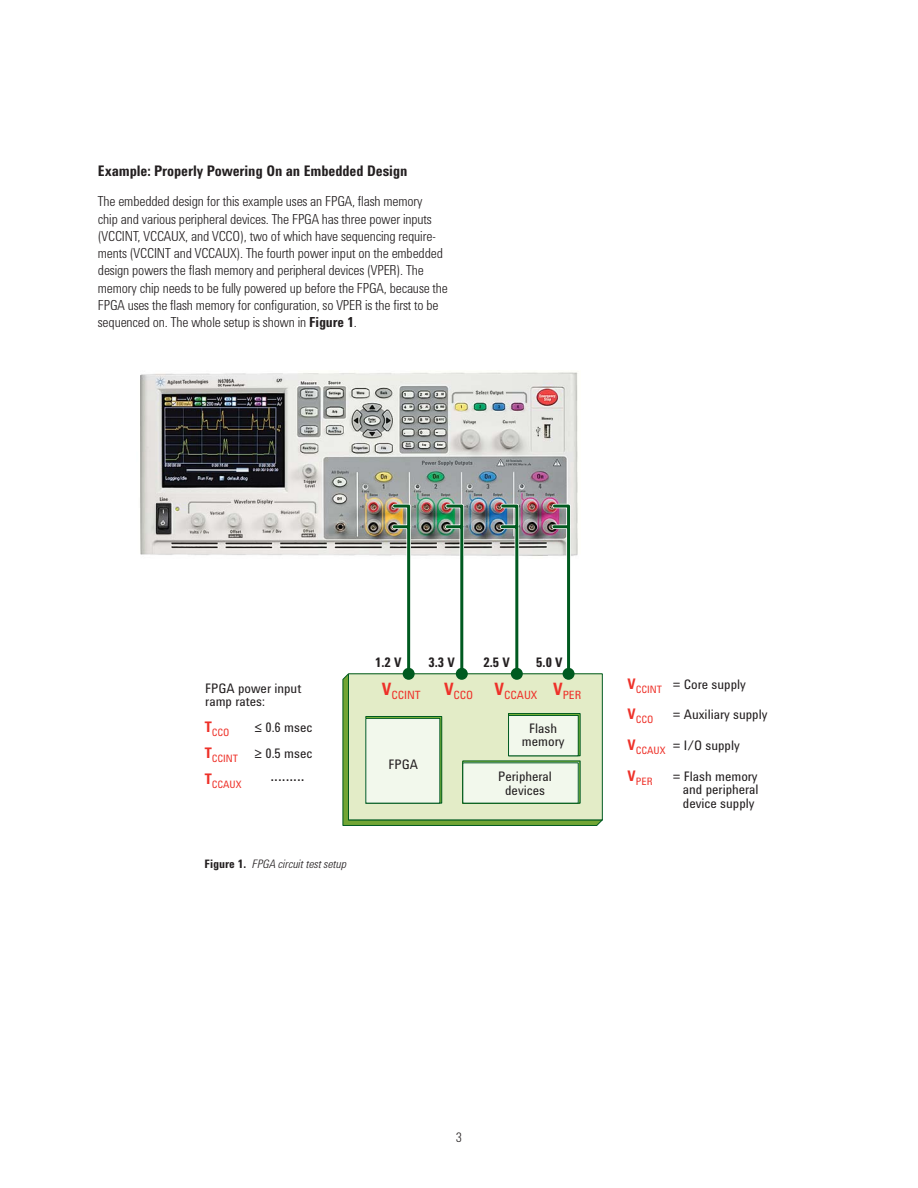
<style>
.page{position:relative;width:918px;height:1188px;background:#fff}
.page>*{position:absolute;margin:0;border:0;box-sizing:border-box;transform-origin:0 0}
.t1{font:17.55px "Agilent Condensed CFF";color:#231f20}
.t2{font:700 15px "Agilent Condensed CFF";letter-spacing:-.005em;color:#231f20}
.t3{font:300 14.25px/17.2px "Agilent Condensed CFF";letter-spacing:-.005em;color:#231f20}
.t4{font:13.5px/13.5px "Agilent Condensed CFF";color:#231f20;text-align:center}
.t5{font:700 13.5px "Agilent Condensed CFF";color:#231f20}
.t6{font:300 13.5px "Agilent Condensed CFF";color:#231f20}
.t7{font:italic 300 12px "Agilent Condensed CFF";color:#231f20}
.t8{font:11.7px "Agilent Condensed CFF";color:#ee3129}
.t9{font:10.5px "Agilent Condensed CFF";color:#ee3129}
.s1{font-weight:700}
.s2{font-weight:700;font-size:15px;color:#ee3129}
.s3{font-weight:700;font-style:normal}
</style>
<div class="page">
<img style="left:140px;top:372px;width:438px;height:184px">
<svg style="left:342px;top:502px;width:261px;height:324px"></svg>
<div style="left:563px;top:668px;width:12px;height:12px;background:#005a20;border-radius:50%"></div>
<p class="t2" style="left:98px;top:166px;width:311px">Example: Properly Powering On an Embedded Design</p>
<p class="t3" style="left:98px;top:194px;width:352px">The embedded design for this example uses an FPGA, flash memory<br>chip and various peripheral devices. The FPGA has three power inputs (VCCINT, VCCAUX, and VCCO), two of which have sequencing require&shy;ments (VCCINT and VCCAUX). The fourth power input on the embedded design powers the flash memory and peripheral devices (VPER). The memory chip needs to be fully powered up before the FPGA, because the FPGA uses the flash memory for configuration, so VPER is the first to be sequenced on. The whole setup is shown in <span class="s1">Figure 1</span>.</p>
<p class="t5" style="left:375px;top:658px;width:28px">1.2 V</p>
<p class="t5" style="left:429px;top:658px;width:28px">3.3 V</p>
<p class="t5" style="left:484px;top:658px;width:28px">2.5 V</p>
<p class="t5" style="left:536px;top:658px;width:28px">5.0 V</p>
<p class="t8" style="left:382px;top:691px;width:40px"><sup>V</sup>CCINT</p>
<p class="t4" style="left:628px;top:679px;width:120px"><span class="s2">V</span><sub>CCINT</sub> = Core supply</p>
<p class="t8" style="left:444px;top:691px;width:139px"><sup>V</sup>CCO <sup>V</sup>CCAUX <sup>V</sup>PER</p>
<p class="t4" style="left:205px;top:683px;width:98px;text-align:left">FPGA power input ramp rates:</p>
<p class="t9" style="left:628px;top:716px;width:27px"><sup>V</sup>CCO</p>
<p class="t4" style="left:673px;top:709px;width:96px">= Auxiliary supply</p>
<p class="t4" style="left:628px;top:740px;width:114px"><span class="s2">V</span><sub>CCAUX</sub> = I/O supply</p>
<p class="t9" style="left:205px;top:728px;width:26px"><sup>T</sup>CCO</p>
<p class="t4" style="left:205px;top:716px;width:109px;line-height:26.1px;text-align:right">≤ 0.6 msec<br><span class="s2">T</span><sub>CCINT</sub> ≥ 0.5 msec</p>
<p class="t9" style="left:205px;top:781px;width:38px"><sup>T</sup>CCAUX</p>
<p class="t1" style="left:270px;top:768px;width:36px">.........</p>
<p class="t9" style="left:628px;top:777px;width:26px"><sup>V</sup>PER</p>
<p class="t4" style="left:683px;top:771px;width:77px;text-align:justify;text-indent:-10px">= Flash memory and peripheral device supply</p>
<p class="t4" style="left:522px;top:723px;width:44px">Flash memory</p>
<p class="t4" style="left:389px;top:759px;width:31px">FPGA</p>
<p class="t4" style="left:498px;top:771px;width:55px">Peripheral devices</p>
<p class="t7" style="left:204px;top:859px;width:144px"><span class="s3">Figure 1.</span> FPGA circuit test setup</p>
<p class="t6" style="left:456px;top:1133px;width:8px">3</p>
</div>
